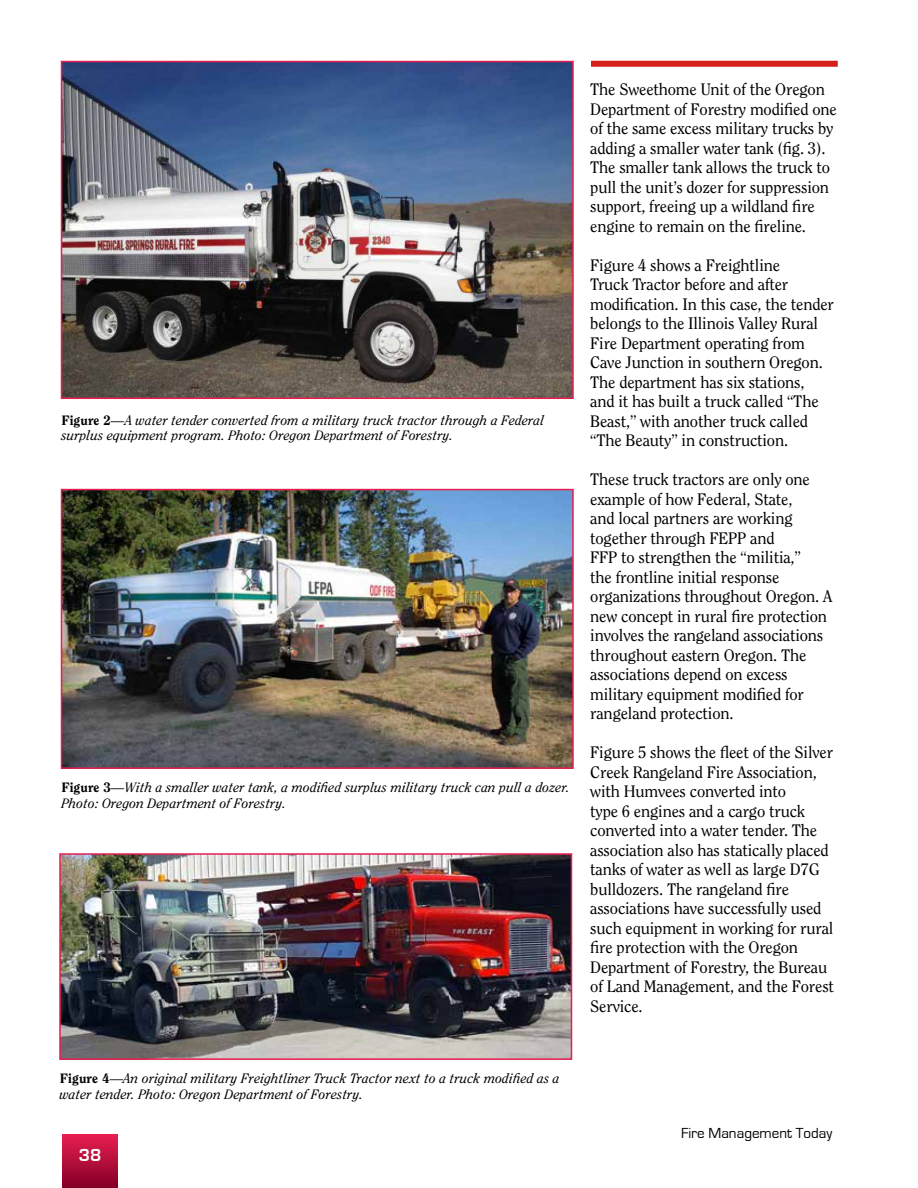
<style>
.page{position:relative;width:918px;height:1188px;background:#fff}
.page>*{position:absolute;margin:0;border:0;box-sizing:border-box;transform-origin:0 0}
.t1{font:700 18px "Eurostile";color:#fff}
.t2{font:16.5px/19.5px "Clearface Std";letter-spacing:-.01em;color:#000}
.t3{font:15px "Eurostile";color:#000}
.t4{font:italic 13.5px/15.8px "Clearface Std";letter-spacing:.01em;color:#000}
.s1{font-weight:800;font-style:normal}
.s2{font-weight:700}
.s3{font-weight:700;font-style:normal}
</style>
<div class="page">
<div style="left:63px;top:1134px;width:55px;height:54px;background:linear-gradient(to bottom,#e91f51,#850027)"></div>
<div style="left:591px;top:61px;width:247px;height:6px;background:#d21f1a"></div>
<img style="left:64px;top:64px;width:507px;height:332px">
<div style="left:61px;top:61px;width:513px;height:338px;border:2px solid #ea1d50"></div>
<img style="left:64px;top:492px;width:507px;height:274px">
<div style="left:61px;top:489px;width:513px;height:280px;border:2px solid #ea1d50"></div>
<img style="left:62px;top:856px;width:507px;height:201px">
<div style="left:59px;top:853px;width:513px;height:207px;border:2px solid #ea1d50"></div>
<p class="t4" style="left:61px;top:412px;width:484px"><span class="s1">Figure 2</span><span class="s2">—</span>A water tender converted from a military truck tractor through a Federal surplus equipment program. Photo: Oregon Department of Forestry.</p>
<p class="t4" style="left:61px;top:780px;width:510px"><span class="s1">Figure 3</span><span class="s2">—</span>With a smaller water tank, a modifed surplus military truck can pull a dozer.<br>Photo: Oregon Department of Forestry.</p>
<p class="t2" style="left:590px;top:80px;width:248px">The Sweethome Unit of the Oregon Department of Forestry modifed one of the same excess military trucks by adding a smaller water tank (fg. 3).<br>The smaller tank allows the truck to pull the unit’s dozer for suppression support, freeing up a wildland fre engine to remain on the freline.</p>
<p class="t2" style="left:590px;top:255px;width:245px">Figure 4 shows a Freightline<br>Truck Tractor before and after modifcation. In this case, the tender belongs to the Illinois Valley Rural Fire Department operating from Cave Junction in southern Oregon.<br>The department has six stations,<br>and it has built a truck called “The Beast,” with another truck called “The Beauty” in construction.</p>
<p class="t2" style="left:590px;top:470px;width:244px">These truck tractors are only one example of how Federal, State,<br>and local partners are working together through FEPP and<br>FFP to strengthen the “militia,”<br>the frontline initial response organizations throughout Oregon. A new concept in rural fre protection involves the rangeland associations throughout eastern Oregon. The associations depend on excess military equipment modifed for rangeland protection.</p>
<p class="t2" style="left:590px;top:743px;width:245px">Figure 5 shows the feet of the Silver<br>Creek Rangeland Fire Association, with Humvees converted into<br>type 6 engines and a cargo truck converted into a water tender. The association also has statically placed tanks of water as well as large D7G bulldozers. The rangeland fre associations have successfully used such equipment in working for rural fre protection with the Oregon<br>Department of Forestry, the Bureau of Land Management, and the Forest<br>Service.</p>
<p class="t4" style="left:60px;top:1071px;width:501px"><span class="s1">Figure 4</span><span class="s3">—</span>An original military Freightliner Truck Tractor next to a truck modifed as a water tender. Photo: Oregon Department of Forestry.</p>
<p class="t1" style="left:79px;top:1145px;width:24px">38</p>
<p class="t3" style="left:681px;top:1125px;width:153px">Fire Management Today</p>
</div>
